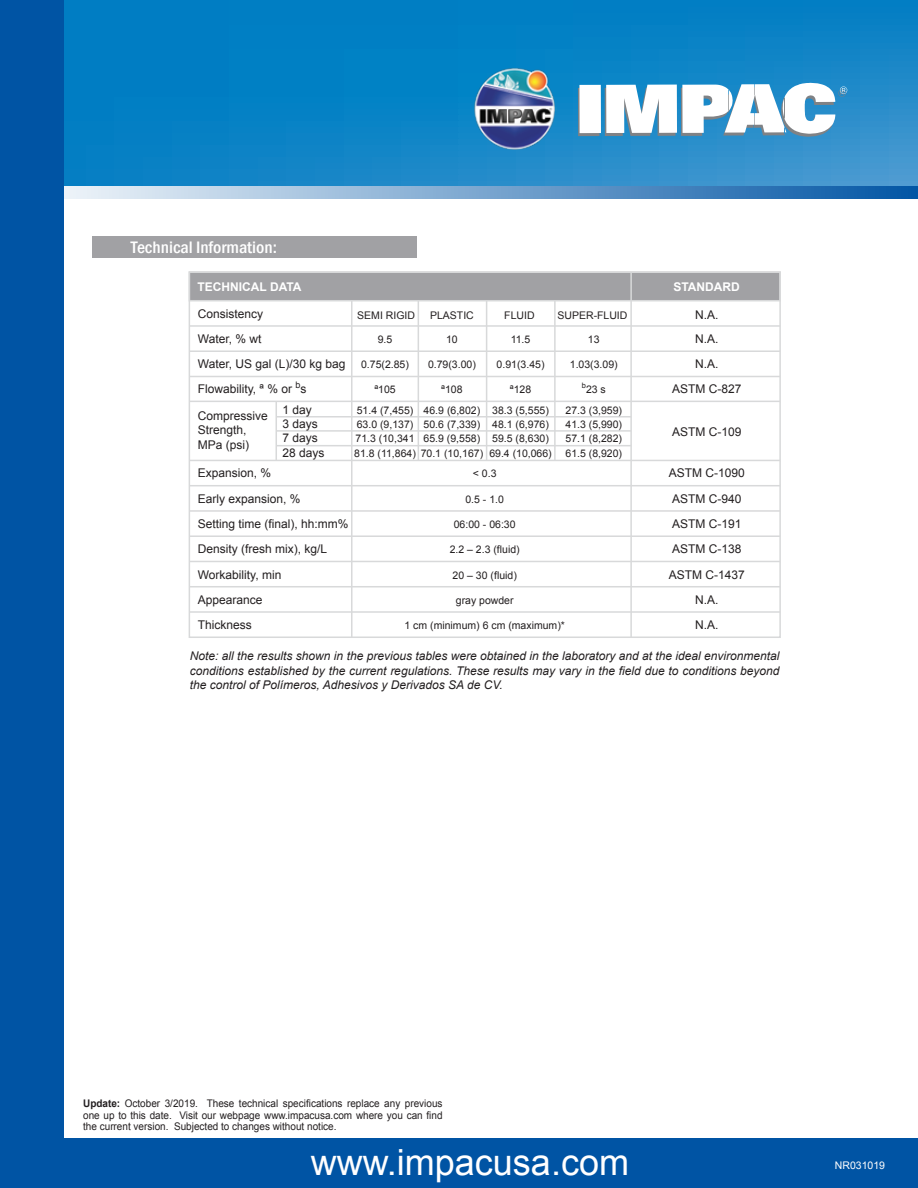
<style>
.page{position:relative;width:918px;height:1188px;background:#fff}
.page>*{position:absolute;margin:0;border:0;box-sizing:border-box;transform-origin:0 0}
.t1{font:36px "Arial";color:#fff}
.t2{font:500 condensed 17.1px "Franklin Gothic";color:#fff;scale:1.05 1}
.t3{font:12px/25.2px "Arial";color:#231f20}
.t4{font:italic 12px/14.4px "Arial";color:#231f20;text-align:justify}
.t5{font:700 12px "Arial";color:#fff}
.t6{font:10.5px/20.4px "Arial";color:#231f20}
.t7{font:10.5px/11.2px "Arial";color:#231f20;text-align:justify;scale:.95 1}
.t8{font:10.5px "Arial";color:#fff}
.s1{font-weight:700}
</style>
<div class="page">
<div style="left:0;top:1139px;width:918px;height:49px;background:#0054a4"></div>
<svg style="left:64px;top:0;width:854px;height:187px;background:#0e84c6"></svg>
<svg style="left:64px;top:187px;width:854px;height:11px;background:#77a4ce"></svg>
<div style="left:0;top:0;width:64px;height:1184px;background:#0054a4"></div>
<svg style="left:578px;top:83px;width:269px;height:54px"></svg>
<img style="left:471px;top:65px;width:85px;height:86px">
<div style="left:189px;top:271px;width:592px;height:30px;background:#a1a1a4;border:2px solid #d8d9da"></div>
<div style="left:189px;top:271px;width:592px;height:367px;border:2px solid #d8d9da"></div>
<hr style="left:630px;top:272px;width:2px;height:365px;background:#d8d9da">
<hr style="left:351px;top:301px;width:2px;height:336px;background:#d8d9da">
<hr style="left:189px;top:325px;width:591px;height:2px;background:#d8d9da">
<hr style="left:189px;top:350px;width:591px;height:2px;background:#d8d9da">
<hr style="left:189px;top:376px;width:591px;height:1px;background:#d8d9da">
<hr style="left:189px;top:401px;width:591px;height:1px;background:#d8d9da">
<hr style="left:276px;top:416px;width:355px;height:2px;background:#d8d9da">
<hr style="left:276px;top:430px;width:355px;height:2px;background:#d8d9da">
<hr style="left:276px;top:445px;width:355px;height:1px;background:#d8d9da">
<hr style="left:189px;top:460px;width:591px;height:1px;background:#d8d9da">
<hr style="left:189px;top:485px;width:591px;height:1px;background:#d8d9da">
<hr style="left:189px;top:510px;width:591px;height:2px;background:#d8d9da">
<hr style="left:189px;top:535px;width:591px;height:2px;background:#d8d9da">
<hr style="left:189px;top:561px;width:591px;height:1px;background:#d8d9da">
<hr style="left:189px;top:586px;width:591px;height:1px;background:#d8d9da">
<hr style="left:189px;top:611px;width:591px;height:2px;background:#d8d9da">
<div style="left:93px;top:236px;width:324px;height:21px;background:#a1a1a4"></div>
<hr style="left:276px;top:401px;width:1px;height:59px;background:#d8d9da">
<hr style="left:418px;top:301px;width:1px;height:159px;background:#d8d9da">
<hr style="left:486px;top:301px;width:1px;height:160px;background:#d8d9da">
<hr style="left:554px;top:301px;width:2px;height:159px;background:#d8d9da">
<h2 class="t2" style="left:131px;top:236px;width:141px">Technical Information:</h2>
<p class="t5" style="left:198px;top:278px;width:105px">TECHNICAL DATA</p>
<p class="t5" style="left:674px;top:278px;width:68px">STANDARD</p>
<p class="t3" style="left:198px;top:301px;width:67px">Consistency</p>
<p class="t6" style="left:357px;top:305px;width:59px">SEMI RIGID</p>
<p class="t6" style="left:430px;top:305px;width:45px">PLASTIC</p>
<p class="t6" style="left:504px;top:305px;width:32px">FLUID</p>
<p class="t6" style="left:557px;top:305px;width:72px">SUPER-FLUID</p>
<p class="t3" style="left:695px;top:303px;width:25px;line-height:23.5px">N.A.<br>N.A.</p>
<p class="t3" style="left:672px;top:352px;width:71px;line-height:24.6px;text-align:center">N.A.<br>ASTM C-827</p>
<p class="t3" style="left:672px;top:419px;width:71px">ASTM C-109</p>
<p class="t3" style="left:669px;top:461px;width:78px">ASTM C-1090<br>ASTM C-940<br>ASTM C-191<br>ASTM C-138</p>
<p class="t3" style="left:198px;top:326px;width:65px">Water, % wt</p>
<p class="t6" style="left:378px;top:329px;width:16px">9.5</p>
<p class="t6" style="left:446px;top:329px;width:13px">10</p>
<p class="t6" style="left:511px;top:329px;width:21px">11.5</p>
<p class="t6" style="left:588px;top:329px;width:13px">13</p>
<p class="t6" style="left:361px;top:354px;width:49px">0.75(2.85)</p>
<p class="t6" style="left:428px;top:354px;width:49px">0.79(3.00)</p>
<p class="t6" style="left:497px;top:354px;width:49px">0.91(3.45)</p>
<p class="t6" style="left:570px;top:354px;width:49px">1.03(3.09)</p>
<p class="t6" style="left:357px;top:400px;width:194px">51.4 (7,455) 46.9 (6,802) 38.3 (5,555)</p>
<p class="t6" style="left:566px;top:400px;width:58px">27.3 (3,959)</p>
<p class="t6" style="left:357px;top:414px;width:194px">63.0 (9,137) 50.6 (7,339) 48.1 (6,976)</p>
<p class="t6" style="left:566px;top:414px;width:58px">41.3 (5,990)</p>
<p class="t6" style="left:356px;top:428px;width:195px">71.3 (10,341 65.9 (9,558) 59.5 (8,630)</p>
<p class="t6" style="left:566px;top:428px;width:58px">57.1 (8,282)</p>
<p class="t6" style="left:473px;top:443px;width:25px;text-indent:-119px">81.8 (11,864) 70.1 (10,167)<br>&lt; 0.3</p>
<p class="t6" style="left:465px;top:489px;width:40px">0.5 - 1.0</p>
<p class="t6" style="left:454px;top:514px;width:63px">06:00 - 06:30</p>
<p class="t6" style="left:450px;top:540px;width:72px">2.2 – 2.3 (fluid)</p>
<p class="t6" style="left:453px;top:565px;width:66px">20 – 30 (fluid)</p>
<p class="t3" style="left:669px;top:562px;width:78px">ASTM C-1437</p>
<p class="t6" style="left:456px;top:590px;width:59px">gray powder</p>
<p class="t3" style="left:695px;top:587px;width:25px">N.A.</p>
<p class="t6" style="left:405px;top:615px;width:162px">1 cm (minimum) 6 cm (maximum)*</p>
<p class="t3" style="left:695px;top:612px;width:25px">N.A.</p>
<p class="t3" style="left:198px;top:352px;width:149px">Water, US gal (L)/30 kg bag</p>
<p class="t3" style="left:198px;top:376px;width:110px">Flowability, ª % or <sup>b</sup>s</p>
<p class="t3" style="left:198px;top:409px;width:72px;line-height:14.4px">Compressive<br>Strength,<br>MPa (psi)</p>
<p class="t3" style="left:282px;top:402px;width:44px;line-height:14.4px">1 day<br>3 days<br>7 days<br>28 days</p>
<p class="t6" style="left:374px;top:379px;width:23px">ª105</p>
<p class="t6" style="left:441px;top:379px;width:23px">ª108</p>
<p class="t6" style="left:510px;top:379px;width:23px">ª128</p>
<p class="t6" style="left:582px;top:379px;width:26px"><sup>b</sup>23 s</p>
<p class="t6" style="left:489px;top:443px;width:64px">69.4 (10,066)</p>
<p class="t6" style="left:566px;top:443px;width:58px">61.5 (8,920)</p>
<p class="t3" style="left:198px;top:461px;width:152px">Expansion, %<br>Early expansion, %<br>Setting time (final), hh:mm%<br>Density (fresh mix), kg/L<br>Workability, min<br>Appearance<br>Thickness</p>
<p class="t4" style="left:190px;top:649px;width:591px">Note: all the results shown in the previous tables were obtained in the laboratory and at the ideal environmental conditions established by the current regulations. These results may vary in the field due to conditions beyond the control of Polímeros, Adhesivos y Derivados SA de CV.</p>
<p class="t7" style="left:83px;top:1098px;width:380px"><span class="s1">Update:</span> October 3/2019. These technical specifications replace any previous one up to this date. Visit our webpage www.impacusa.com where you can find the current version. Subjected to changes without notice.</p>
<h1 class="t1" style="left:311px;top:1138px;width:320px">www.impacusa.com</h1>
<p class="t8" style="left:835px;top:1158px;width:52px">NR031019</p>
</div>
